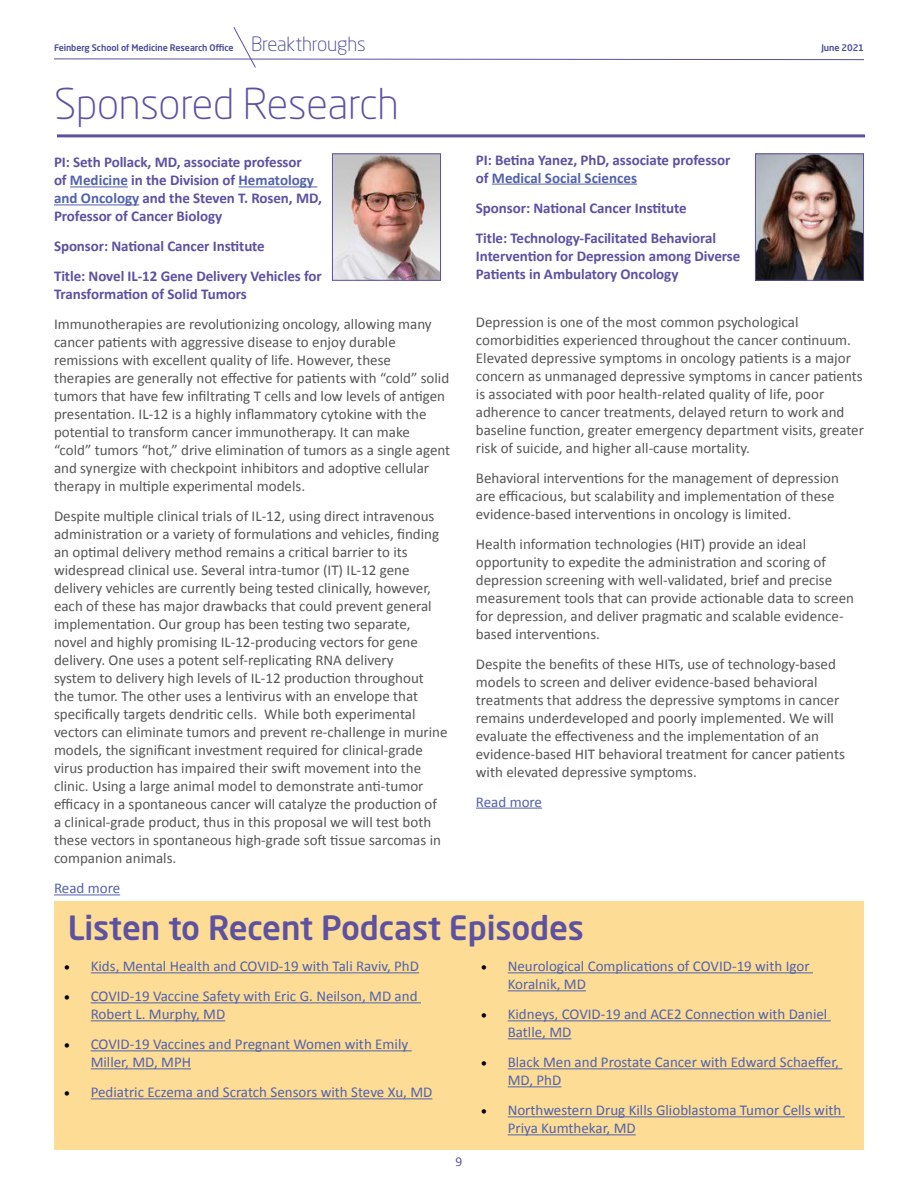
<style>
.page{position:relative;width:918px;height:1188px;background:#fff}
.page>*{position:absolute;margin:0;border:0;box-sizing:border-box;transform-origin:0 0}
.t1{font:300 42px "Neo Sans Pro";letter-spacing:-.005em;color:#5d51a2}
.t2{font:500 33px "Neo Sans Pro";letter-spacing:-.005em;color:#5d51a2}
.t3{font:15px/18px "Calibri";color:#555}
.t4{font:15px/18px "Calibri";color:#5261ac}
.t5{font:700 15px/18px "Calibri";letter-spacing:-.005em;color:#5d51a2}
.t6{font:13.5px "Calibri";color:#5d51a2}
.t7{font:500 9px "Neo Sans Pro";letter-spacing:-.01em;color:#484a9a}
.s1{font-weight:300;font-size:19.5px}
.s2{color:#5261ac}
.s3{font-family:"Minion Pro";font-size:16.5px;color:#000}
</style>
<div class="page">
<hr style="left:70px;top:187px;width:58px;height:1px;background:#5261ac">
<hr style="left:238px;top:187px;width:79px;height:1px;background:#5261ac">
<hr style="left:54px;top:205px;width:85px;height:1px;background:#5261ac">
<hr style="left:54px;top:895px;width:66px;height:1px;background:#5261ac">
<svg style="left:54px;top:27px;width:810px;height:41px"></svg>
<hr style="left:57px;top:134px;width:808px;height:3px;background:#5d51a2">
<img style="left:334px;top:155px;width:105px;height:124px">
<div style="left:332px;top:153px;width:109px;height:128px;border:1px solid #5d51a2"></div>
<hr style="left:492px;top:184px;width:145px;height:1px;background:#5261ac">
<hr style="left:476px;top:808px;width:66px;height:1px;background:#5261ac">
<img style="left:757px;top:155px;width:105px;height:124px">
<div style="left:755px;top:153px;width:109px;height:128px;border:1px solid #5d51a2"></div>
<div style="left:54px;top:902px;width:810px;height:248px;background:#fddd96"></div>
<hr style="left:91px;top:972px;width:328px;height:1px;background:#5261ac">
<hr style="left:91px;top:1002px;width:330px;height:1px;background:#5261ac">
<hr style="left:91px;top:1020px;width:134px;height:1px;background:#5261ac">
<hr style="left:91px;top:1050px;width:321px;height:1px;background:#5261ac">
<hr style="left:91px;top:1068px;width:100px;height:1px;background:#5261ac">
<hr style="left:91px;top:1098px;width:341px;height:1px;background:#5261ac">
<hr style="left:508px;top:972px;width:305px;height:1px;background:#5261ac">
<hr style="left:508px;top:990px;width:78px;height:1px;background:#5261ac">
<hr style="left:508px;top:1020px;width:323px;height:1px;background:#5261ac">
<hr style="left:508px;top:1038px;width:63px;height:1px;background:#5261ac">
<hr style="left:508px;top:1068px;width:334px;height:1px;background:#5261ac">
<hr style="left:508px;top:1086px;width:53px;height:1px;background:#5261ac">
<hr style="left:508px;top:1116px;width:337px;height:1px;background:#5261ac">
<hr style="left:508px;top:1134px;width:128px;height:1px;background:#5261ac">
<p class="t7" style="left:54px;top:42px;width:313px">Feinberg School of Medicine Research Office <span class="s1">Breakthroughs</span></p>
<p class="t7" style="left:821px;top:42px;width:44px">June 2021</p>
<h1 class="t1" style="left:54px;top:78px;width:346px">Sponsored Research</h1>
<p class="t5" style="left:54px;top:153px;width:270px">PI: Seth Pollack, MD, associate professor<br>of <span class="s2">Medicine</span> in the Division of <span class="s2">Hematology and Oncology</span> and the Steven T. Rosen, MD, Professor of Cancer Biology</p>
<p class="t5" style="left:54px;top:231px;width:269px;line-height:30px">Sponsor: National Cancer Institute<br>Title: Novel IL-12 Gene Delivery Vehicles for</p>
<p class="t5" style="left:54px;top:285px;width:194px">Transformation of Solid Tumors</p>
<p class="t3" style="left:54px;top:316px;width:398px">Immunotherapies are revolutionizing oncology, allowing many cancer patients with aggressive disease to enjoy durable remissions with excellent quality of life. However, these therapies are generally not effective for patients with “cold” solid tumors that have few infiltrating T cells and low levels of antigen presentation. IL-12 is a highly inflammatory cytokine with the potential to transform cancer immunotherapy. It can make “cold” tumors “hot,” drive elimination of tumors as a single agent and synergize with checkpoint inhibitors and adoptive cellular therapy in multiple experimental models.</p>
<p class="t3" style="left:54px;top:508px;width:395px">Despite multiple clinical trials of IL-12, using direct intravenous administration or a variety of formulations and vehicles, finding an optimal delivery method remains a critical barrier to its widespread clinical use. Several intra-tumor (IT) IL-12 gene delivery vehicles are currently being tested clinically, however, each of these has major drawbacks that could prevent general implementation. Our group has been testing two separate, novel and highly promising IL-12-producing vectors for gene delivery. One uses a potent self-replicating RNA delivery<br>system to delivery high levels of IL-12 production throughout the tumor. The other uses a lentivirus with an envelope that specifically targets dendritic cells. While both experimental vectors can eliminate tumors and prevent re-challenge in murine models, the significant investment required for clinical-grade virus production has impaired their swift movement into the clinic. Using a large animal model to demonstrate anti-tumor efficacy in a spontaneous cancer will catalyze the production of a clinical-grade product, thus in this proposal we will test both these vectors in spontaneous high-grade soft tissue sarcomas in companion animals.</p>
<p class="t4" style="left:54px;top:880px;width:68px">Read more</p>
<p class="t5" style="left:476px;top:151px;width:256px">PI: Betina Yanez, PhD, associate professor of <span class="s2">Medical Social Sciences</span></p>
<p class="t5" style="left:476px;top:193px;width:242px;line-height:30px">Sponsor: National Cancer Institute<br>Title: Technology-Facilitated Behavioral</p>
<p class="t5" style="left:476px;top:247px;width:266px">Intervention for Depression among Diverse<br>Patients in Ambulatory Oncology</p>
<p class="t3" style="left:476px;top:313px;width:390px">Depression is one of the most common psychological comorbidities experienced throughout the cancer continuum.<br>Elevated depressive symptoms in oncology patients is a major concern as unmanaged depressive symptoms in cancer patients is associated with poor health-related quality of life, poor adherence to cancer treatments, delayed return to work and baseline function, greater emergency department visits, greater risk of suicide, and higher all-cause mortality.</p>
<p class="t3" style="left:476px;top:469px;width:364px">Behavioral interventions for the management of depression are efficacious, but scalability and implementation of these evidence-based interventions in oncology is limited.</p>
<p class="t3" style="left:476px;top:535px;width:380px">Health information technologies (HIT) provide an ideal opportunity to expedite the administration and scoring of depression screening with well-validated, brief and precise measurement tools that can provide actionable data to screen for depression, and deliver pragmatic and scalable evidence&shy;based interventions.</p>
<p class="t3" style="left:476px;top:655px;width:371px">Despite the benefits of these HITs, use of technology-based models to screen and deliver evidence-based behavioral treatments that address the depressive symptoms in cancer remains underdeveloped and poorly implemented. We will evaluate the effectiveness and the implementation of an evidence-based HIT behavioral treatment for cancer patients with elevated depressive symptoms.</p>
<p class="t4" style="left:476px;top:793px;width:68px">Read more</p>
<h2 class="t2" style="left:68px;top:907px;width:518px">Listen to Recent Podcast Episodes</h2>
<p class="t4" style="left:64px;top:957px;width:357px"><span class="s3">•</span> Kids, Mental Health and COVID-19 with Tali Raviv, PhD</p>
<p class="t4" style="left:91px;top:987px;width:328px;text-indent:-27px"><span class="s3">•</span> COVID-19 Vaccine Safety with Eric G. Neilson, MD and<br>Robert L. Murphy, MD</p>
<p class="t4" style="left:91px;top:1035px;width:319px;text-indent:-27px"><span class="s3">•</span> COVID-19 Vaccines and Pregnant Women with Emily<br>Miller, MD, MPH</p>
<p class="t4" style="left:64px;top:1083px;width:370px"><span class="s3">•</span> Pediatric Eczema and Scratch Sensors with Steve Xu, MD</p>
<p class="t6" style="left:456px;top:1153px;width:8px">9</p>
<p class="t4" style="left:508px;top:957px;width:303px;text-indent:-27px"><span class="s3">•</span> Neurological Complications of COVID-19 with Igor<br>Koralnik, MD</p>
<p class="t4" style="left:508px;top:1005px;width:321px;text-indent:-27px"><span class="s3">•</span> Kidneys, COVID-19 and ACE2 Connection with Daniel<br>Batlle, MD</p>
<p class="t4" style="left:508px;top:1053px;width:333px;text-indent:-27px"><span class="s3">•</span> Black Men and Prostate Cancer with Edward Schaeffer,<br>MD, PhD</p>
<p class="t4" style="left:508px;top:1101px;width:335px;text-indent:-27px"><span class="s3">•</span> Northwestern Drug Kills Glioblastoma Tumor Cells with<br>Priya Kumthekar, MD</p>
</div>
